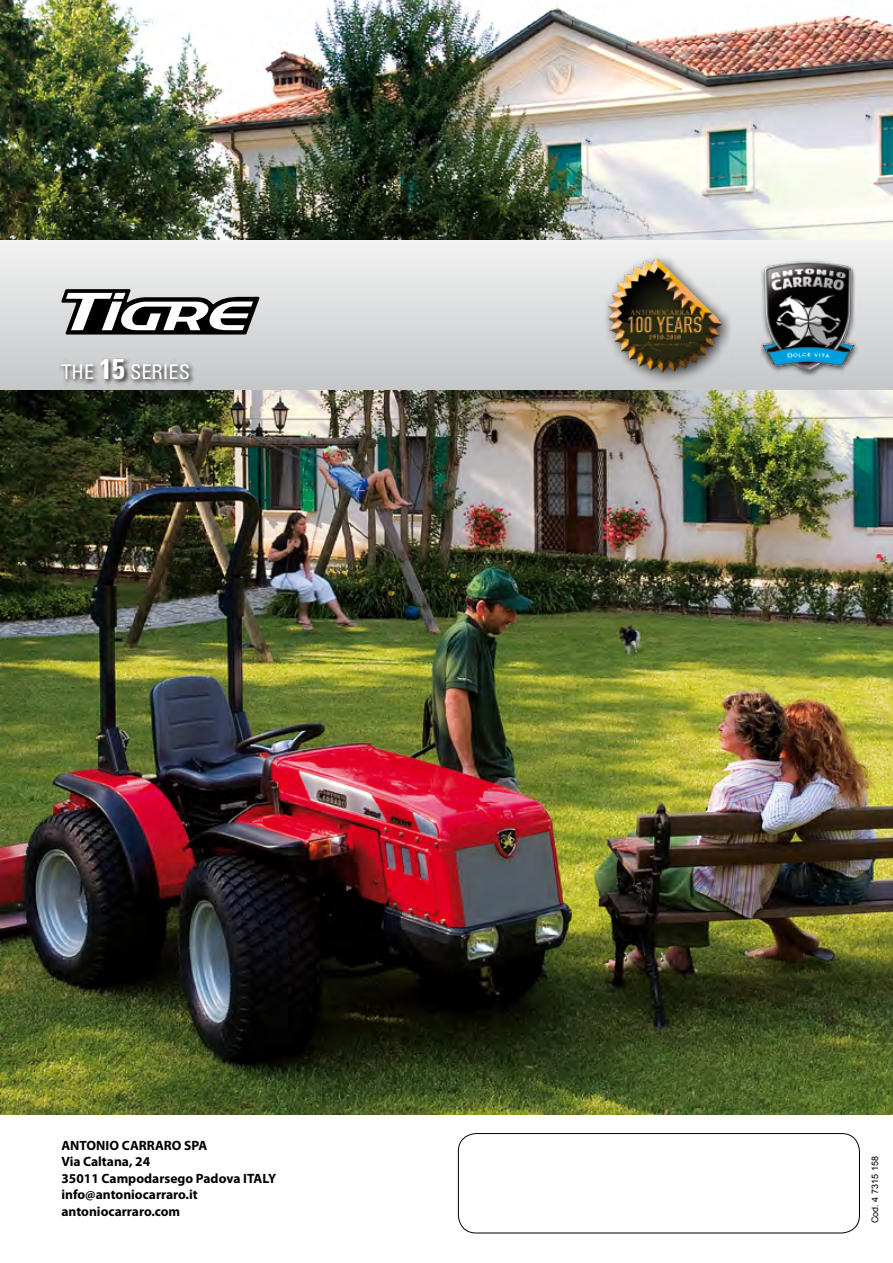
<style>
.page{position:relative;width:893px;height:1263px;background:#fff}
.page>*{position:absolute;margin:0;border:0;box-sizing:border-box;transform-origin:0 0}
.t1{font:condensed 20.25px "Univers";color:#fff}
.t2{font:700 13.5px/16.5px "Myriad Pro";color:#000}
.t3{font:9px "Arial";color:#000}
.s1{font-weight:700;font-size:28.5px}
</style>
<div class="page">
<img style="left:0;top:0;width:893px;height:1114px">
<div style="left:0;top:241px;width:893px;height:148px;background:linear-gradient(to bottom,#f2f2f3,#c6c7c9)"></div>
<img style="left:758px;top:255px;width:102px;height:124px">
<div style="left:602px;top:252px;width:133px;height:134px;background:#000;opacity:.75"></div>
<img style="left:606px;top:256px;width:118px;height:118px">
<svg style="left:61px;top:289px;width:198px;height:46px"></svg>
<div style="left:59px;top:358px;width:135px;height:27px;background:#000;opacity:.8"></div>
<div style="left:458px;top:1133px;width:402px;height:100px;border:1px solid #000;border-radius:18px"></div>
<h1 class="t1" style="left:61px;top:359px;width:130px">THE <span class="s1">15</span> SERIES</h1>
<p class="t2" style="left:61px;top:1136px;width:216px">ANTONIO CARRARO SPA<br>Via Caltana, 24<br>35011 Campodarsego Padova ITALY info@antoniocarraro.it antoniocarraro.com</p>
<p class="t3" style="left:869px;top:1223px;width:68px;rotate:-90deg">Cod. 4 7315 158</p>
</div>
